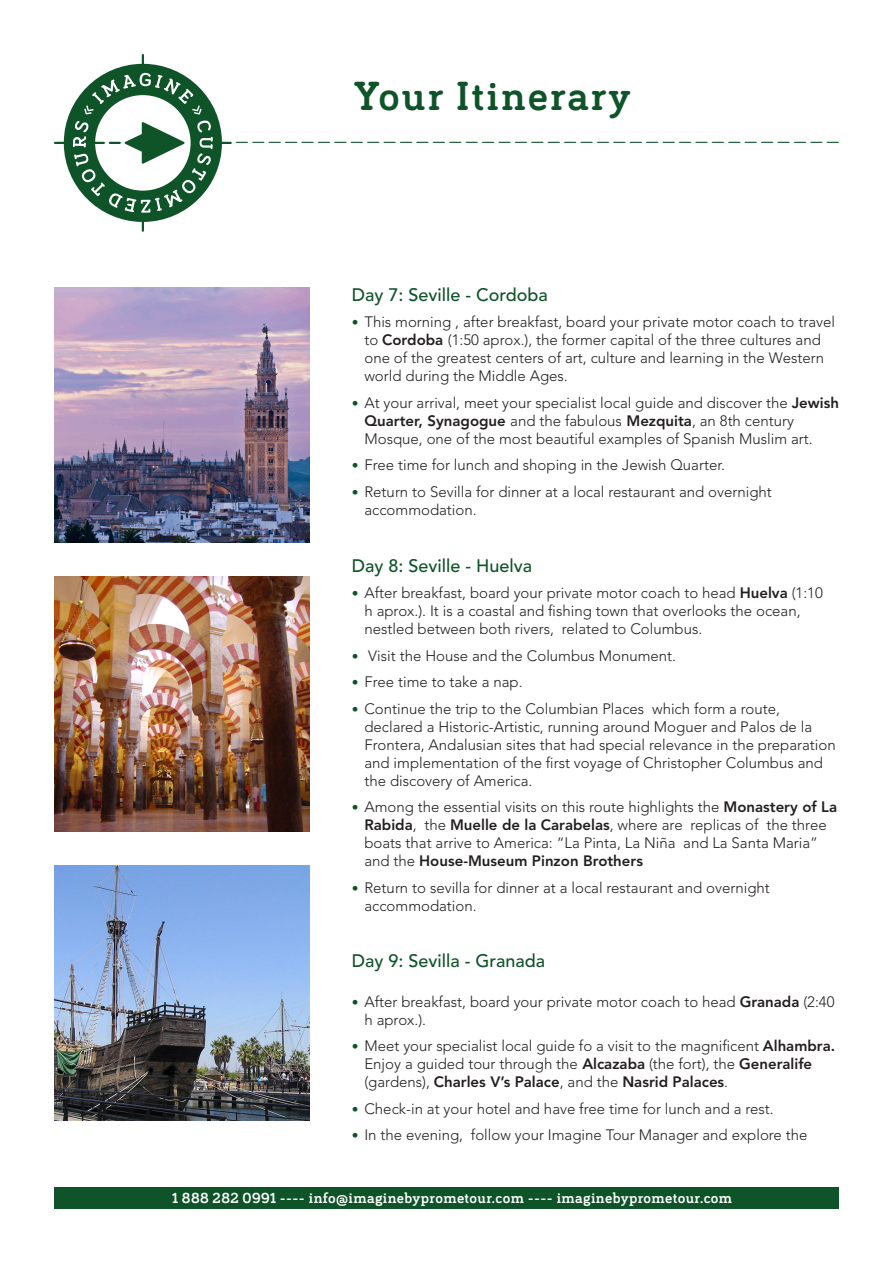
<style>
.page{position:relative;width:893px;height:1263px;background:#fff}
.page>*{position:absolute;margin:0;border:0;box-sizing:border-box;transform-origin:0 0}
.t1{font:700 42px "Bariol Serif";letter-spacing:.05em;color:#0f5329}
.TEXTO{font:500 18px "Avenir LT Std";color:#0f5329}
.t2{font:300 15px/18px "Avenir LT Std";color:#231f20}
.t3{font:700 15px "Bariol Serif";letter-spacing:.025em;color:#fff}
.s1{font-size:13.5px;color:#0f5329}
.s2{font-weight:800}
</style>
<div class="page">
<img style="left:54px;top:287px;width:255px;height:255px">
<img style="left:54px;top:576px;width:255px;height:255px">
<img style="left:54px;top:865px;width:255px;height:256px">
<div style="left:54px;top:1188px;width:785px;height:21px;background:#0f5329"></div>
<svg style="left:54px;top:54px;width:785px;height:178px"></svg>
<p class="t1" style="left:354px;top:66px;width:278px">Your Itinerary</p>
<p class="TEXTO" style="left:352px;top:284px;width:198px">Day 7: Seville - Cordoba</p>
<p class="t2" style="left:364px;top:313px;width:472px;text-indent:-13px"><span class="s1">•</span> This morning , after breakfast, board your private motor coach to travel to <span class="s2">Cordoba</span> (1:50 aprox.), the former capital of the three cultures and one of the greatest centers of art, culture and learning in the Western world during the Middle Ages.</p>
<p class="t2" style="left:364px;top:394px;width:476px;text-indent:-13px"><span class="s1">•</span> At your arrival, meet your specialist local guide and discover the <span class="s2">Jewish<br>Quarter, Synagogue</span> and the fabulous <span class="s2">Mezquita</span>, an 8th century<br>Mosque, one of the most beautiful examples of Spanish Muslim art.</p>
<p class="t2" style="left:352px;top:456px;width:375px"><span class="s1">•</span> Free time for lunch and shoping in the Jewish Quarter.</p>
<p class="t2" style="left:364px;top:483px;width:409px;text-indent:-13px"><span class="s1">•</span> Return to Sevilla for dinner at a local restaurant and overnight accommodation.</p>
<p class="TEXTO" style="left:352px;top:555px;width:182px">Day 8: Seville - Huelva</p>
<p class="t2" style="left:364px;top:584px;width:460px;text-indent:-13px"><span class="s1">•</span> After breakfast, board your private motor coach to head <span class="s2">Huelva</span> (1:10 h aprox.). It is a coastal and fishing town that overlooks the ocean, nestled between both rivers, related to Columbus.</p>
<p class="t2" style="left:352px;top:646px;width:326px"><span class="s1">•</span> Visit the House and the Columbus Monument.</p>
<p class="t2" style="left:352px;top:673px;width:172px"><span class="s1">•</span> Free time to take a nap.</p>
<p class="t2" style="left:364px;top:699px;width:473px;text-indent:-13px"><span class="s1">•</span> Continue the trip to the Columbian Places which form a route, declared a Historic-Artistic, running around Moguer and Palos de la Frontera, Andalusian sites that had special relevance in the preparation and implementation of the first voyage of Christopher Columbus and the discovery of America.</p>
<p class="t2" style="left:364px;top:798px;width:474px;text-indent:-13px"><span class="s1">•</span> Among the essential visits on this route highlights the <span class="s2">Monastery of La Rabida</span>, the <span class="s2">Muelle de la Carabelas</span>, where are replicas of the three boats that arrive to America: “La Pinta, La Niña and La Santa Maria” and the <span class="s2">House-Museum Pinzon Brothers</span></p>
<p class="t2" style="left:364px;top:878px;width:407px;text-indent:-13px"><span class="s1">•</span> Return to sevilla for dinner at a local restaurant and overnight accommodation.</p>
<p class="TEXTO" style="left:352px;top:950px;width:195px">Day 9: Sevilla - Granada</p>
<p class="t2" style="left:364px;top:993px;width:472px;text-indent:-13px"><span class="s1">•</span> After breakfast, board your private motor coach to head <span class="s2">Granada</span> (2:40 h aprox.).</p>
<p class="t2" style="left:364px;top:1037px;width:472px;text-indent:-13px"><span class="s1">•</span> Meet your specialist local guide fo a visit to the magnificent <span class="s2">Alhambra.<br></span>Enjoy a guided tour through the <span class="s2">Alcazaba</span> (the fort), the <span class="s2">Generalife </span>(gardens), <span class="s2">Charles V’s Palace</span>, and the <span class="s2">Nasrid Palaces</span>.</p>
<p class="t2" style="left:352px;top:1100px;width:424px"><span class="s1">•</span> Check-in at your hotel and have free time for lunch and a rest.</p>
<p class="t2" style="left:352px;top:1126px;width:457px"><span class="s1">•</span> In the evening, follow your Imagine Tour Manager and explore the</p>
<p class="t3" style="left:172px;top:1187px;width:561px">1 888 282 0991 ---- info@imaginebyprometour.com ---- imaginebyprometour.com</p>
</div>
